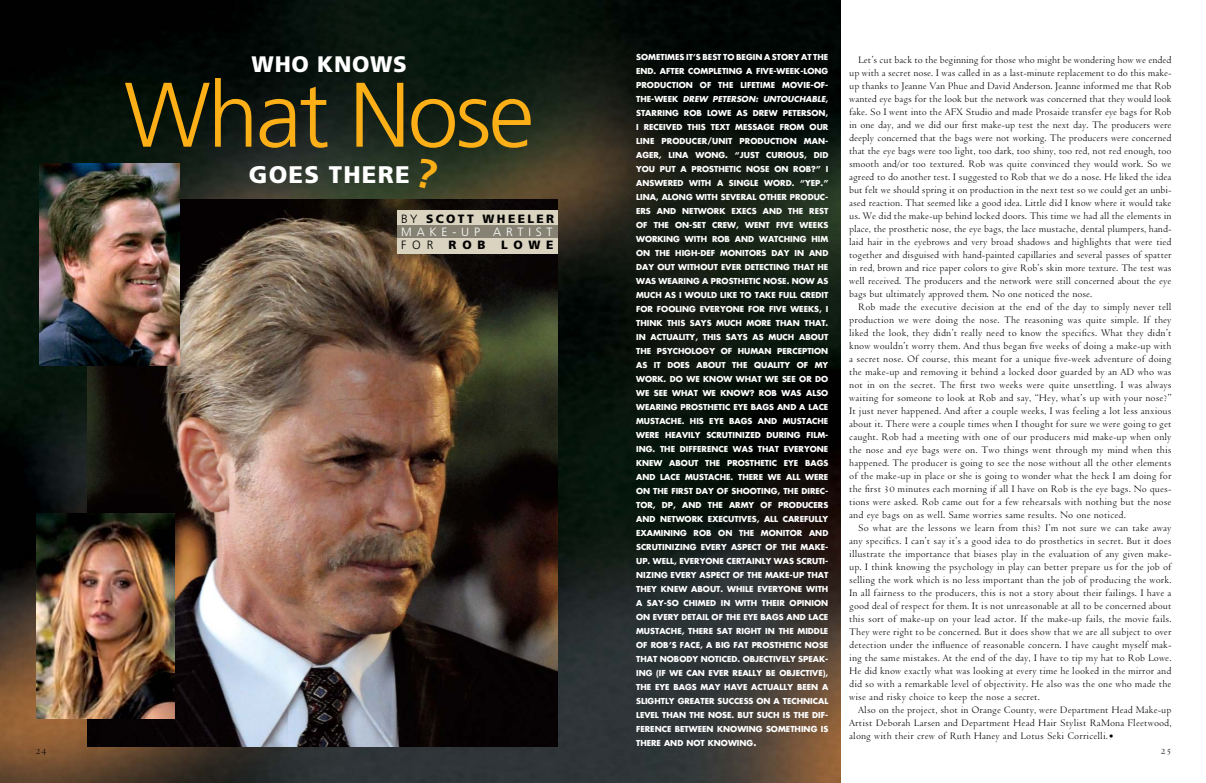
<style>
.page{position:relative;width:1206px;height:783px;background:#fff}
.page>*{position:absolute;margin:0;border:0;box-sizing:border-box;transform-origin:0 0}
.t1{font:300 91.5px "Frutiger";letter-spacing:-.03em;color:#fcaf17}
.t2{font:900 24px "Frutiger";letter-spacing:.05em;color:#fff}
.t3{font:900 22.4px "Frutiger";letter-spacing:.03em;color:#fff}
.t4{font:300 12px/13px "Frutiger";letter-spacing:.4em;color:#fff}
.t5{font:900 12px "Frutiger";letter-spacing:.48em;color:#000}
.t6{font:300 12px "Frutiger";color:#000}
.t7{font:10.8px/13px "Venetian 301 BT";color:#000;text-align:justify}
.t8{font:10px "Venetian 301 BT";color:#000}
.t9{font:700 8px/14px "Futura";color:#fff;text-align:justify}
.s1{color:#000}
.s2{font-weight:900;color:#000}
.s3{font-style:italic}
.s4{font-size:9px}
.s5{font-weight:700}
</style>
<div class="page">
<img style="left:0;top:0;width:841px;height:783px">
<img style="left:87px;top:200px;width:471px;height:546px">
<img style="left:40px;top:164px;width:140px;height:202px">
<img style="left:36px;top:514px;width:139px;height:204px">
<div style="left:397px;top:225px;width:160px;height:14px;background:#868273"></div>
<div style="left:397px;top:210px;width:160px;height:15px;background:#d9d3c0"></div>
<div style="left:397px;top:238px;width:160px;height:16px;background:#d9d3c0"></div>
<svg style="left:414px;top:157px;width:25px;height:33px"></svg>
<h3 class="t3" style="left:252px;top:55px;width:157px">WHO KNOWS</h3>
<h1 class="t1" style="left:124px;top:78px;width:412px">What Nose</h1>
<h2 class="t2" style="left:249px;top:165px;width:162px">GOES THERE</h2>
<p class="t4" style="left:401px;top:214px;width:155px"><span class="s1">BY</span> <span class="s2">SCOTT WHEELER<br></span>MAKE-UP ARTIST</p>
<p class="t6" style="left:401px;top:240px;width:34px">FOR</p>
<p class="t5" style="left:449px;top:240px;width:38px">ROB</p>
<p class="t5" style="left:501px;top:240px;width:54px">LOWE</p>
<p class="t9" style="left:636px;top:51px;width:194px">SOMETIMES IT’S BEST TO BEGIN A STORY AT THE END. AFTER COMPLETING A FIVE-WEEK-LONG PRODUCTION OF THE LIFETIME MOVIE-OF-THE-WEEK <span class="s3">DREW PETERSON: UNTOUCHABLE</span>, STARRING ROB LOWE AS DREW PETERSON, I RECEIVED THIS TEXT MESSAGE FROM OUR LINE PRODUCER/UNIT PRODUCTION MAN-AGER, LINA WONG. “JUST CURIOUS, DID YOU PUT A PROSTHETIC NOSE ON ROB?” I ANSWERED WITH A SINGLE WORD. “YEP.” LINA, ALONG WITH SEVERAL OTHER PRODUC-ERS AND NETWORK EXECS AND THE REST OF THE ON-SET CREW, WENT FIVE WEEKS WORKING WITH ROB AND WATCHING HIM ON THE HIGH-DEF MONITORS DAY IN AND DAY OUT WITHOUT EVER DETECTING THAT HE WAS WEARING A PROSTHETIC NOSE. NOW AS MUCH AS I WOULD LIKE TO TAKE FULL CREDIT FOR FOOLING EVERYONE FOR FIVE WEEKS, I THINK THIS SAYS MUCH MORE THAN THAT.<br>IN ACTUALITY, THIS SAYS AS MUCH ABOUT THE PSYCHOLOGY OF HUMAN PERCEPTION AS IT DOES ABOUT THE QUALITY OF MY WORK. DO WE KNOW WHAT WE SEE OR DO WE SEE WHAT WE KNOW? ROB WAS ALSO WEARING PROSTHETIC EYE BAGS AND A LACE MUSTACHE. HIS EYE BAGS AND MUSTACHE WERE HEAVILY SCRUTINIZED DURING FILM-ING. THE DIFFERENCE WAS THAT EVERYONE KNEW ABOUT THE PROSTHETIC EYE BAGS AND LACE MUSTACHE. THERE WE ALL WERE ON THE FIRST DAY OF SHOOTING, THE DIREC-TOR, DP, AND THE ARMY OF PRODUCERS AND NETWORK EXECUTIVES, ALL CAREFULLY EXAMINING ROB ON THE MONITOR AND SCRUTINIZING EVERY ASPECT OF THE MAKE-UP. WELL, EVERYONE CERTAINLY WAS SCRUTI-NIZING EVERY ASPECT OF THE MAKE-UP THAT THEY KNEW ABOUT. WHILE EVERYONE WITH A SAY-SO CHIMED IN WITH THEIR OPINION ON EVERY DETAIL OF THE EYE BAGS AND LACE MUSTACHE, THERE SAT RIGHT IN THE MIDDLE OF ROB’S FACE, A BIG FAT PROSTHETIC NOSE THAT NOBODY NOTICED. OBJECTIVELY SPEAK-ING (IF WE CAN EVER REALLY BE OBJECTIVE), THE EYE BAGS MAY HAVE ACTUALLY BEEN A SLIGHTLY GREATER SUCCESS ON A TECHNICAL LEVEL THAN THE NOSE. BUT SUCH IS THE DIF-FERENCE BETWEEN KNOWING SOMETHING IS THERE AND NOT KNOWING<span class="s4">.</span></p>
<p class="t7" style="left:849px;top:55px;width:324px;text-indent:9px">Let’s cut back to the beginning for those who might be wondering how we ended up with a secret nose. I was called in as a last-minute replacement to do this make&shy;up thanks to Jeanne Van Phue and David Anderson. Jeanne informed me that Rob wanted eye bags for the look but the network was concerned that they would look fake. So I went into the AFX Studio and made Prosaide transfer eye bags for Rob in one day, and we did our first make-up test the next day. The producers were deeply concerned that the bags were not working. The producers were concerned that the eye bags were too light, too dark, too shiny, too red, not red enough, too smooth and/or too textured. Rob was quite convinced they would work. So we agreed to do another test. I suggested to Rob that we do a nose. He liked the idea but felt we should spring it on production in the next test so we could get an unbi&shy;ased reaction. That seemed like a good idea. Little did I know where it would take us. We did the make-up behind locked doors. This time we had all the elements in place, the prosthetic nose, the eye bags, the lace mustache, dental plumpers, hand&shy;laid hair in the eyebrows and very broad shadows and highlights that were tied together and disguised with hand-painted capillaries and several passes of spatter in red, brown and rice paper colors to give Rob’s skin more texture. The test was well received. The producers and the network were still concerned about the eye bags but ultimately approved them. No one noticed the nose.</p>
<p class="t7" style="left:849px;top:302px;width:324px;text-indent:9px">Rob made the executive decision at the end of the day to simply never tell production we were doing the nose. The reasoning was quite simple. If they liked the look, they didn’t really need to know the specifics. What they didn’t know wouldn’t worry them. And thus began five weeks of doing a make-up with a secret nose. Of course, this meant for a unique five-week adventure of doing the make-up and removing it behind a locked door guarded by an AD who was not in on the secret. The first two weeks were quite unsettling. I was always waiting for someone to look at Rob and say, “Hey, what’s up with your nose?” It just never happened. And after a couple weeks, I was feeling a lot less anxious about it. There were a couple times when I thought for sure we were going to get caught. Rob had a meeting with one of our producers mid make-up when only the nose and eye bags were on. Two things went through my mind when this happened. The producer is going to see the nose without all the other elements of the make-up in place or she is going to wonder what the heck I am doing for the first 30 minutes each morning if all I have on Rob is the eye bags. No ques&shy;tions were asked. Rob came out for a few rehearsals with nothing but the nose and eye bags on as well. Same worries same results. No one noticed.</p>
<p class="t7" style="left:849px;top:523px;width:324px;text-indent:9px">So what are the lessons we learn from this? I’m not sure we can take away any specifics. I can’t say it’s a good idea to do prosthetics in secret. But it does illustrate the importance that biases play in the evaluation of any given make&shy;up. I think knowing the psychology in play can better prepare us for the job of selling the work which is no less important than the job of producing the work.<br>In all fairness to the producers, this is not a story about their failings. I have a good deal of respect for them. It is not unreasonable at all to be concerned about this sort of make-up on your lead actor. If the make-up fails, the movie fails.<br>They were right to be concerned. But it does show that we are all subject to over detection under the influence of reasonable concern. I have caught myself mak&shy;ing the same mistakes. At the end of the day, I have to tip my hat to Rob Lowe.<br>He did know exactly what was looking at every time he looked in the mirror and did so with a remarkable level of objectivity. He also was the one who made the wise and risky choice to keep the nose a secret.</p>
<p class="t7" style="left:849px;top:705px;width:324px;text-indent:9px">Also on the project, shot in Orange County, were Department Head Make-up Artist Deborah Larsen and Department Head Hair Stylist RaMona Fleetwood, along with their crew of Ruth Haney and Lotus Seki Corricelli.<span class="s5">•</span></p>
<p class="t8" style="left:36px;top:747px;width:12px">24</p>
<p class="t8" style="left:1161px;top:747px;width:12px">25</p>
</div>
